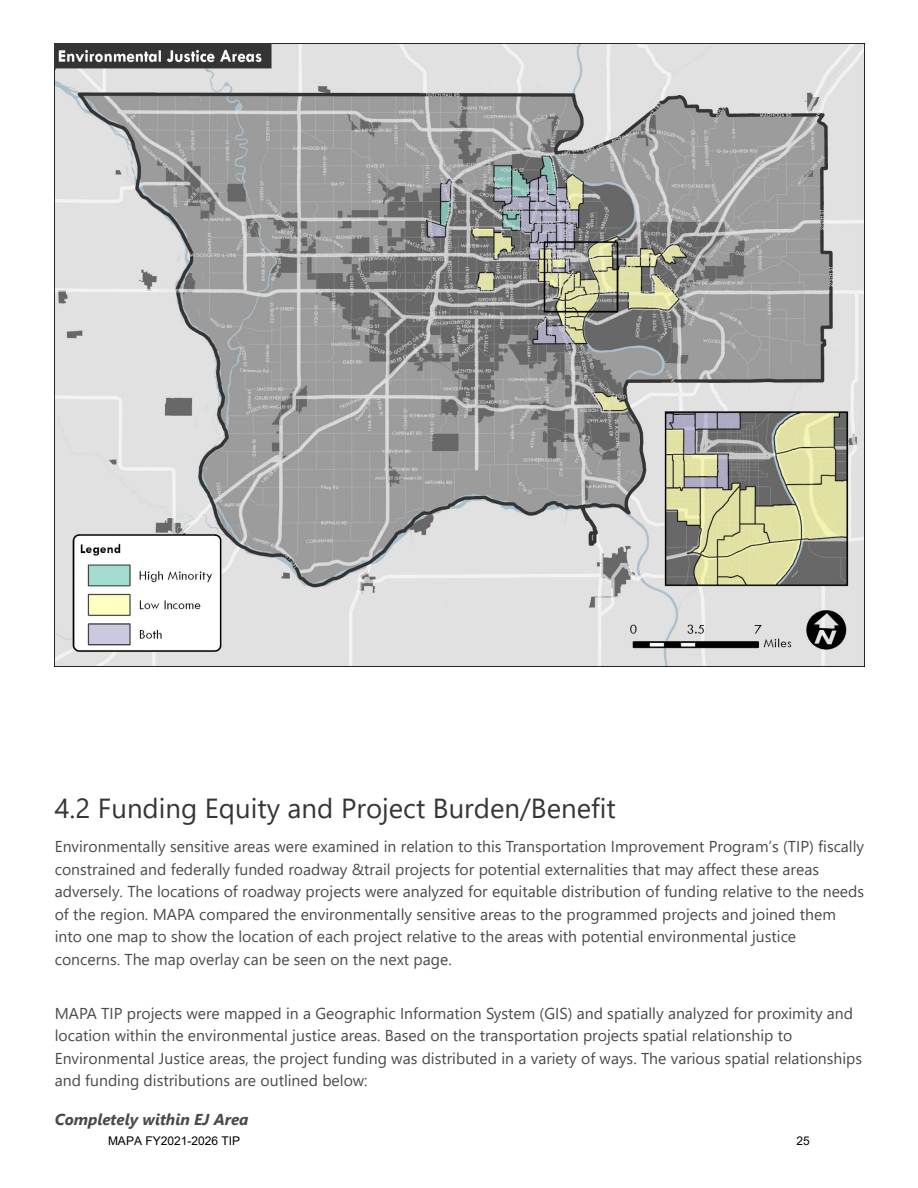
<style>
.page{position:relative;width:918px;height:1188px;background:#fff}
.page>*{position:absolute;margin:0;border:0;box-sizing:border-box;transform-origin:0 0}
.t1{font:27.6px "Segoe UI";color:#363636}
.t2{font:15.75px/22.5px "Segoe UI";color:#4a4a4a}
.t3{font:italic 700 15.75px "Segoe UI";color:#4a4a4a}
.t4{font:12px "Arial";color:#000}
</style>
<div class="page">
<img style="left:55px;top:44px;width:810px;height:623px">
<h1 class="t1" style="left:55px;top:782px;width:563px">4.2 Funding Equity and Project Burden/Benefit</h1>
<p class="t2" style="left:55px;top:834px;width:811px">Environmentally sensitive areas were examined in relation to this Transportation Improvement Program’s (TIP) fiscally constrained and federally funded roadway &amp;trail projects for potential externalities that may affect these areas adversely. The locations of roadway projects were analyzed for equitable distribution of funding relative to the needs of the region. MAPA compared the environmentally sensitive areas to the programmed projects and joined them into one map to show the location of each project relative to the areas with potential environmental justice concerns. The map overlay can be seen on the next page.</p>
<p class="t2" style="left:55px;top:1001px;width:809px">MAPA TIP projects were mapped in a Geographic Information System (GIS) and spatially analyzed for proximity and location within the environmental justice areas. Based on the transportation projects spatial relationship to Environmental Justice areas, the project funding was distributed in a variety of ways. The various spatial relationships and funding distributions are outlined below:</p>
<p class="t3" style="left:55px;top:1108px;width:195px">Completely within EJ Area</p>
<p class="t4" style="left:108px;top:1132px;width:134px">MAPA FY2021-2026 TIP</p>
<p class="t4" style="left:797px;top:1132px;width:15px">25</p>
</div>
